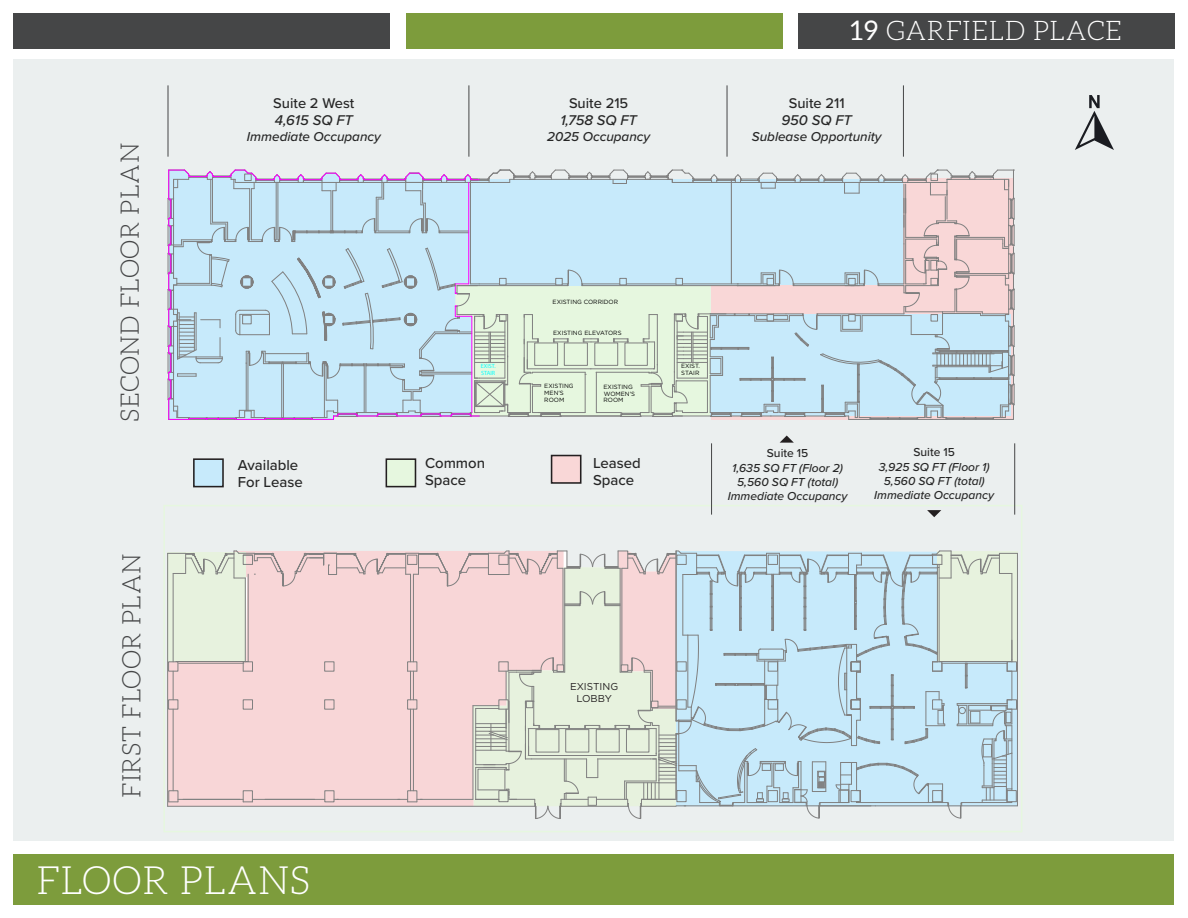
<style>
.page{position:relative;width:1188px;height:918px;background:#fff}
.page>*{position:absolute;margin:0;border:0;box-sizing:border-box;transform-origin:0 0}
.t1{font:300 39px "Aleo";letter-spacing:.02em;color:#fff}
.t2{font:300 27px "Aleo";letter-spacing:.02em;color:#fff}
.t3{font:300 25.5px "Aleo";letter-spacing:.02em;color:#454647}
.t4{font:500 15px/16.5px "Proxima Nova";color:#262626}
.t5{font:500 14.7px "Proxima Nova";color:#262626}
.t6{font:italic 500 14.7px "Proxima Nova";color:#262626}
.t7{font:italic 500 13.5px "Proxima Nova";color:#262626}
.t8{font:italic 500 12px/14.4px "Proxima Nova";color:#262626;text-align:center}
.t9{font:500 12px "Proxima Nova";color:#262626}
.t10{font:10.05px/12px "Gotham";color:#231f20;text-align:center}
.t11{font:6.15px/6.9px "Gotham";color:#000}
.t12{font:6.15px/6.9px "Myriad Pro";color:#0ff}
.s1{font-weight:400}
</style>
<div class="page">
<div style="left:14px;top:59px;width:1160px;height:782px;background:#ebefef"></div>
<div style="left:406px;top:14px;width:376px;height:35px;background:#7d9c3c"></div>
<div style="left:798px;top:14px;width:376px;height:35px;background:#454647"></div>
<div style="left:14px;top:14px;width:376px;height:35px;background:#454647"></div>
<div style="left:14px;top:854px;width:1160px;height:50px;background:#7d9c3c"></div>
<svg style="left:167px;top:550px;width:851px;height:269px;background:#dadbdc"></svg>
<div style="left:168px;top:790px;width:10px;height:12px;border:1px solid #808080"></div>
<div style="left:163px;top:505px;width:859px;height:327px;border:2px solid #e6f7df"></div>
<svg style="left:168px;top:169px;width:847px;height:251px;background:#cadee7"></svg>
<div style="left:194px;top:459px;width:29px;height:28px;background:#c7eafb"></div>
<div style="left:193px;top:458px;width:31px;height:29px;border:2px solid #231f20"></div>
<div style="left:386px;top:459px;width:29px;height:28px;background:#e6f7df"></div>
<div style="left:386px;top:458px;width:30px;height:29px;border:2px solid #231f20"></div>
<div style="left:552px;top:456px;width:29px;height:27px;background:#f9d7d7"></div>
<div style="left:551px;top:455px;width:31px;height:29px;border:2px solid #231f20"></div>
<hr style="left:168px;top:85px;width:1px;height:72px;background:#454647">
<hr style="left:469px;top:85px;width:1px;height:72px;background:#454647">
<hr style="left:727px;top:85px;width:1px;height:72px;background:#454647">
<hr style="left:903px;top:85px;width:1px;height:72px;background:#454647">
<svg style="left:1075px;top:95px;width:39px;height:55px"></svg>
<hr style="left:711px;top:443px;width:1px;height:72px;background:#454647">
<hr style="left:1014px;top:443px;width:1px;height:72px;background:#454647">
<svg style="left:780px;top:436px;width:14px;height:7px"></svg>
<svg style="left:927px;top:510px;width:14px;height:7px"></svg>
<h3 class="t3" style="left:116px;top:422px;width:280px;rotate:-90deg">SECOND FLOOR PLAN</h3>
<h3 class="t3" style="left:118px;top:798px;width:245px;rotate:-90deg">FIRST FLOOR PLAN</h3>
<p class="t5" style="left:273px;top:92px;width:83px">Suite 2 West</p>
<p class="t6" style="left:275px;top:109px;width:80px">4,615 SQ FT</p>
<p class="t7" style="left:247px;top:127px;width:136px">Immediate Occupancy</p>
<p class="t5" style="left:569px;top:92px;width:61px">Suite 215</p>
<p class="t6" style="left:560px;top:109px;width:78px">1,758 SQ FT</p>
<p class="t7" style="left:547px;top:127px;width:105px">2025 Occupancy</p>
<p class="t11" style="left:553px;top:298px;width:67px">EXISTING CORRIDOR</p>
<p class="t11" style="left:553px;top:329px;width:70px">EXISTING ELEVATORS</p>
<p class="t12" style="left:481px;top:363px;width:16px">EXIST.<br>STAIR</p>
<p class="t11" style="left:681px;top:363px;width:20px">EXIST.<br>STAIR</p>
<p class="t11" style="left:544px;top:382px;width:31px">EXISTING<br>MEN'S<br>ROOM</p>
<p class="t11" style="left:604px;top:383px;width:33px">EXISTING<br>WOMEN'S<br>ROOM</p>
<p class="t4" style="left:425px;top:454px;width:62px">Common<br>Space</p>
<p class="t4" style="left:238px;top:456px;width:66px">Available<br>For Lease</p>
<p class="t4" style="left:593px;top:454px;width:49px">Leased<br>Space</p>
<p class="t10" style="left:570px;top:680px;width:50px">EXISTING<br>LOBBY</p>
<h1 class="t1" style="left:36px;top:859px;width:275px">FLOOR PLANS</h1>
<h2 class="t2" style="left:850px;top:16px;width:273px"><span class="s1">19</span> GARFIELD PLACE</h2>
<p class="t5" style="left:789px;top:92px;width:57px">Suite 211</p>
<p class="t6" style="left:782px;top:109px;width:72px">950 SQ FT</p>
<p class="t7" style="left:752px;top:127px;width:131px">Sublease Opportunity</p>
<p class="t9" style="left:767px;top:444px;width:43px">Suite 15</p>
<p class="t8" style="left:728px;top:460px;width:121px">1,635 SQ FT (Floor 2)<br>5,560 SQ FT (total)<br>Immediate Occupancy</p>
<p class="t9" style="left:913px;top:443px;width:43px">Suite 15</p>
<p class="t8" style="left:874px;top:459px;width:121px">3,925 SQ FT (Floor 1)<br>5,560 SQ FT (total)<br>Immediate Occupancy</p>
</div>
